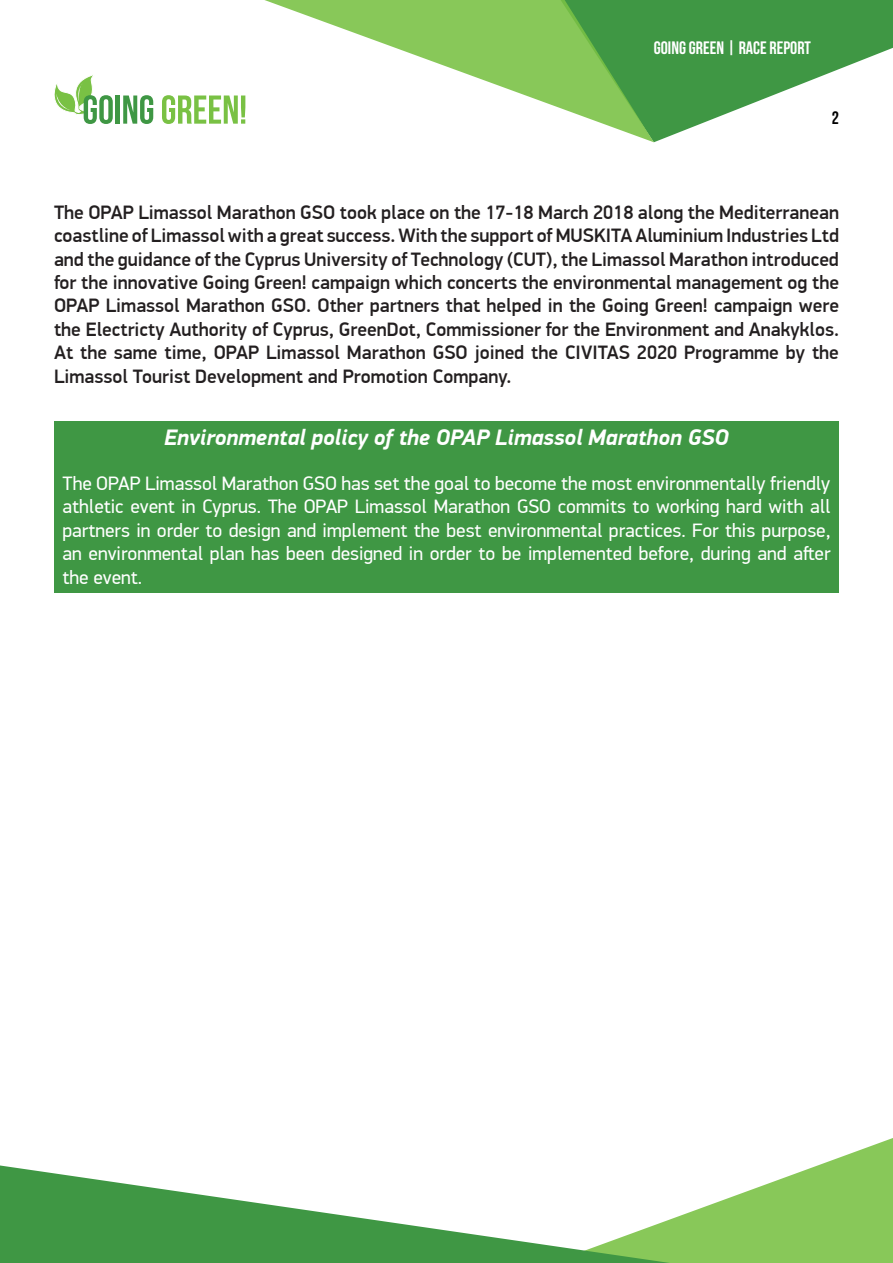
<style>
.page{position:relative;width:893px;height:1263px;background:#fff}
.page>*{position:absolute;margin:0;border:0;box-sizing:border-box;transform-origin:0 0}
.t1{font:italic 700 22.5px "PF Din Display Pro";color:#fff}
.t2{font:500 19.5px/23.4px "PF Din Display Pro";color:#231f20;text-align:justify}
.t3{font:19.5px/23.4px "PF Din Display Pro";color:#fff;text-align:justify}
.t4{font:18px "Bebas Neue";color:#fff}
.t5{font:18px "Bebas Neue";color:#000}
</style>
<div class="page">
<svg style="left:654px;top:0;width:239px;height:142px;fill:#3f9744"></svg>
<svg style="left:115px;top:0;width:539px;height:142px"></svg>
<svg style="left:670px;top:1138px;width:223px;height:125px;fill:#88c859"></svg>
<svg style="left:0;top:1165px;width:670px;height:98px"></svg>
<svg style="left:54px;top:75px;width:59px;height:49px"></svg>
<hr style="left:116px;top:95px;width:4px;height:29px;background:#3f9744">
<svg style="left:123px;top:95px;width:30px;height:29px"></svg>
<svg style="left:162px;top:95px;width:83px;height:29px"></svg>
<div style="left:54px;top:421px;width:785px;height:171px;background:#3f9744"></div>
<p class="t4" style="left:654px;top:38px;width:159px">GOING GREEN | RACE REPORT</p>
<p class="t5" style="left:832px;top:108px;width:9px">2</p>
<p class="t2" style="left:54px;top:201px;width:787px">The OPAP Limassol Marathon GSO took place on the 17-18 March 2018 along the Mediterranean coastline of Limassol with a great success. With the support of MUSKITA Aluminium Industries Ltd and the guidance of the Cyprus University of Technology (CUT), the Limassol Marathon introduced for the innovative Going Green! campaign which concerts the environmental management og the OPAP Limassol Marathon GSO. Other partners that helped in the Going Green! campaign were the Electricty Authority of Cyprus, GreenDot, Commissioner for the Environment and Anakyklos.<br>At the same time, OPAP Limassol Marathon GSO joined the CIVITAS 2020 Programme by the Limassol Tourist Development and Promotion Company.</p>
<p class="t1" style="left:164px;top:424px;width:566px">Environmental policy of the OPAP Limassol Marathon GSO</p>
<p class="t3" style="left:63px;top:472px;width:770px">The OPAP Limassol Marathon GSO has set the goal to become the most environmentally friendly athletic event in Cyprus. The OPAP Limassol Marathon GSO commits to working hard with all partners in order to design and implement the best environmental practices. For this purpose, an environmental plan has been designed in order to be implemented before, during and after the event.</p>
</div>
